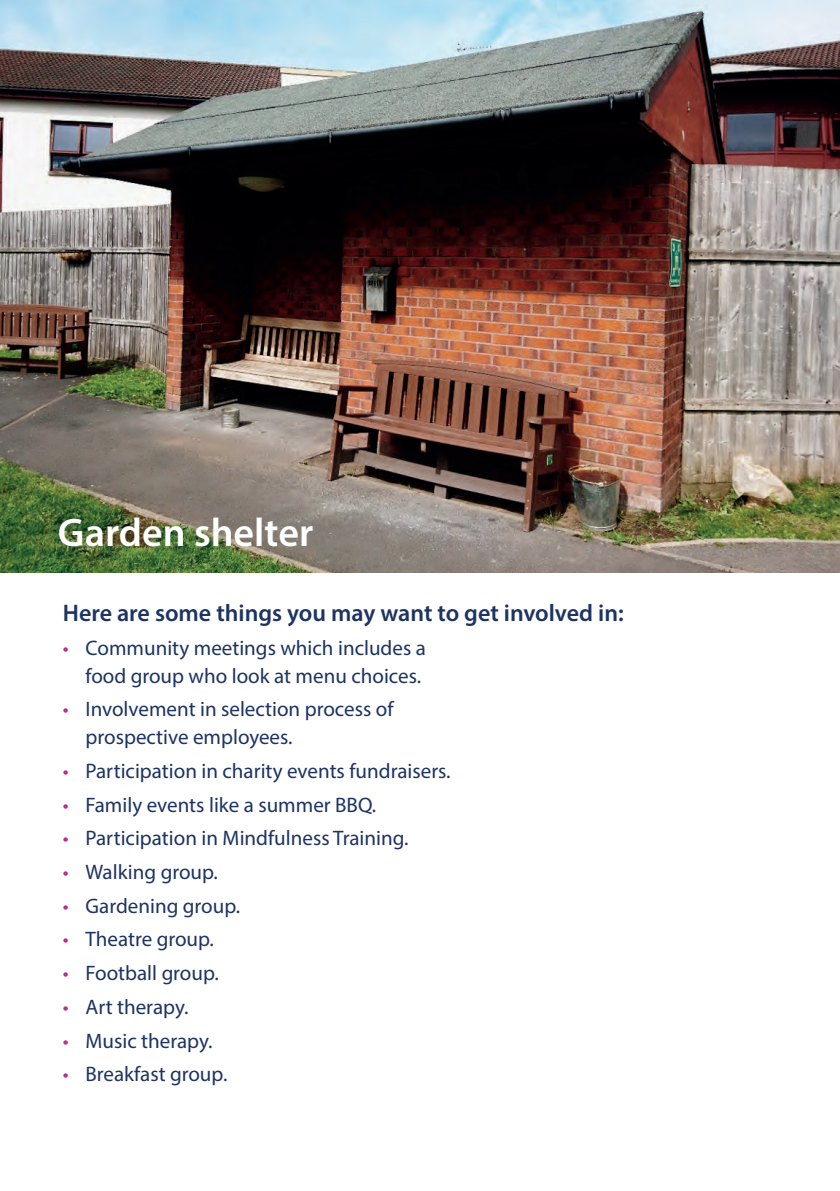
<style>
.page{position:relative;width:840px;height:1191px;background:#fff}
.page>*{position:absolute;margin:0;border:0;box-sizing:border-box;transform-origin:0 0}
.t1{font:600 40px "Myriad Pro";color:#fff}
.t2{font:600 24px "Myriad Pro";color:#1d3361}
.t3{font:21px/28px "Myriad Pro";color:#1d3361;text-align:right}
.s1{color:#b92d92}
</style>
<div class="page">
<img style="left:0;top:0;width:839px;height:573px">
<h1 class="t1" style="left:58px;top:507px;width:257px">Garden shelter</h1>
<p class="t2" style="left:63px;top:598px;width:562px">Here are some things you may want to get involved in:</p>
<p class="t3" style="left:63px;top:633px;width:364px"><span class="s1">•</span> Community meetings which includes a food group who look at menu choices.</p>
<p class="t3" style="left:85px;top:695px;width:309px;text-align:left;text-indent:-23px"><span class="s1">•</span> Involvement in selection process of prospective employees.</p>
<p class="t3" style="left:63px;top:756px;width:389px"><span class="s1">•</span> Participation in charity events fundraisers.</p>
<p class="t3" style="left:63px;top:790px;width:314px"><span class="s1">•</span> Family events like a summer BBQ.</p>
<p class="t3" style="left:63px;top:824px;width:347px"><span class="s1">•</span> Participation in Mindfulness Training.</p>
<p class="t3" style="left:63px;top:857px;width:156px"><span class="s1">•</span> Walking group.</p>
<p class="t3" style="left:63px;top:891px;width:179px"><span class="s1">•</span> Gardening group.</p>
<p class="t3" style="left:63px;top:925px;width:152px"><span class="s1">•</span> Theatre group.</p>
<p class="t3" style="left:63px;top:958px;width:157px"><span class="s1">•</span> Football group.</p>
<p class="t3" style="left:63px;top:992px;width:127px"><span class="s1">•</span> Art therapy.</p>
<p class="t3" style="left:63px;top:1026px;width:151px"><span class="s1">•</span> Music therapy.</p>
<p class="t3" style="left:63px;top:1059px;width:166px"><span class="s1">•</span> Breakfast group.</p>
</div>
